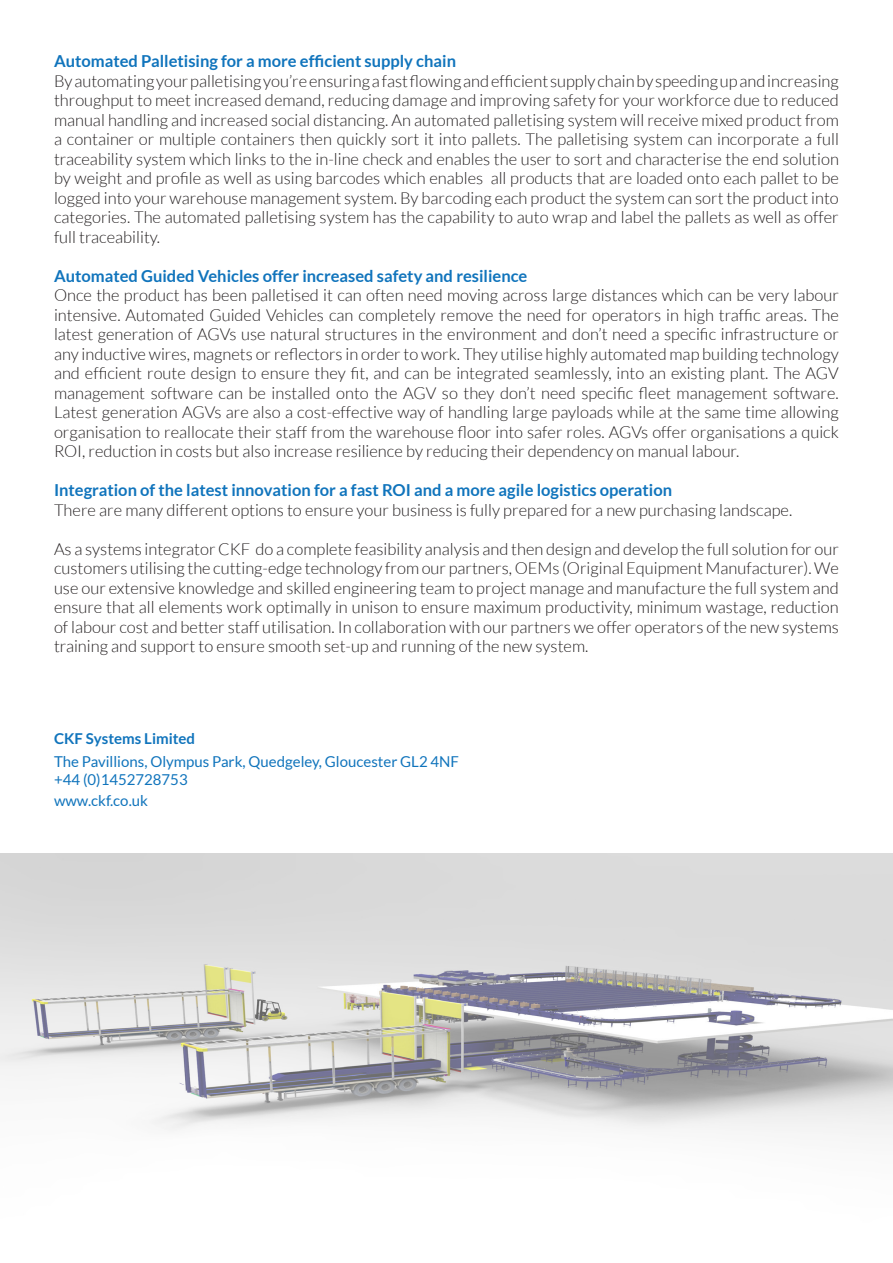
<style>
.page{position:relative;width:893px;height:1263px;background:#fff}
.page>*{position:absolute;margin:0;border:0;box-sizing:border-box;transform-origin:0 0}
.t1{font:300 16.5px/19.5px "Lato";color:#231f20;text-align:justify}
.t2{font:700 16.5px "Lato";color:#1074bc}
.t3{font:15px "Lato";color:#1074bc}
.t4{font:700 15px "Lato";color:#1074bc}
</style>
<div class="page">
<img style="left:0;top:854px;width:893px;height:282px">
<p class="t2" style="left:54px;top:52px;width:404px">Automated Palletising for a more efficient supply chain</p>
<p class="t1" style="left:54px;top:71px;width:786px">By automating your palletising you’re ensuring a fast flowing and efficient supply chain by speeding up and increasing throughput to meet increased demand, reducing damage and improving safety for your workforce due to reduced manual handling and increased social distancing. An automated palletising system will receive mixed product from a container or multiple containers then quickly sort it into pallets. The palletising system can incorporate a full traceability system which links to the in-line check and enables the user to sort and characterise the end solution by weight and profile as well as using barcodes which enables all products that are loaded onto each pallet to be logged into your warehouse management system. By barcoding each product the system can sort the product into categories. The automated palletising system has the capability to auto wrap and label the pallets as well as offer full traceability.</p>
<p class="t2" style="left:54px;top:266px;width:475px">Automated Guided Vehicles offer increased safety and resilience</p>
<p class="t1" style="left:54px;top:286px;width:786px">Once the product has been palletised it can often need moving across large distances which can be very labour intensive. Automated Guided Vehicles can completely remove the need for operators in high traffic areas. The latest generation of AGVs use natural structures in the environment and don’t need a specific infrastructure or any inductive wires, magnets or reflectors in order to work. They utilise highly automated map building technology and efficient route design to ensure they fit, and can be integrated seamlessly, into an existing plant. The AGV management software can be installed onto the AGV so they don’t need specific fleet management software.<br>Latest generation AGVs are also a cost-effective way of handling large payloads while at the same time allowing organisation to reallocate their staff from the warehouse floor into safer roles. AGVs offer organisations a quick ROI, reduction in costs but also increase resilience by reducing their dependency on manual labour.</p>
<p class="t2" style="left:54px;top:481px;width:620px">Integration of the latest innovation for a fast ROI and a more agile logistics operation</p>
<p class="t1" style="left:54px;top:500px;width:740px">There are many different options to ensure your business is fully prepared for a new purchasing landscape.</p>
<p class="t1" style="left:54px;top:539px;width:786px">As a systems integrator CKF do a complete feasibility analysis and then design and develop the full solution for our customers utilising the cutting-edge technology from our partners, OEMs (Original Equipment Manufacturer). We use our extensive knowledge and skilled engineering team to project manage and manufacture the full system and ensure that all elements work optimally in unison to ensure maximum productivity, minimum wastage, reduction of labour cost and better staff utilisation. In collaboration with our partners we offer operators of the new systems training and support to ensure smooth set-up and running of the new system.</p>
<p class="t4" style="left:54px;top:730px;width:143px">CKF Systems Limited</p>
<p class="t3" style="left:54px;top:753px;width:407px">The Pavillions, Olympus Park, Quedgeley, Gloucester GL2 4NF</p>
<p class="t3" style="left:54px;top:771px;width:135px">+44 (0)1452728753</p>
<p class="t3" style="left:54px;top:792px;width:96px">www.ckf.co.uk</p>
</div>
